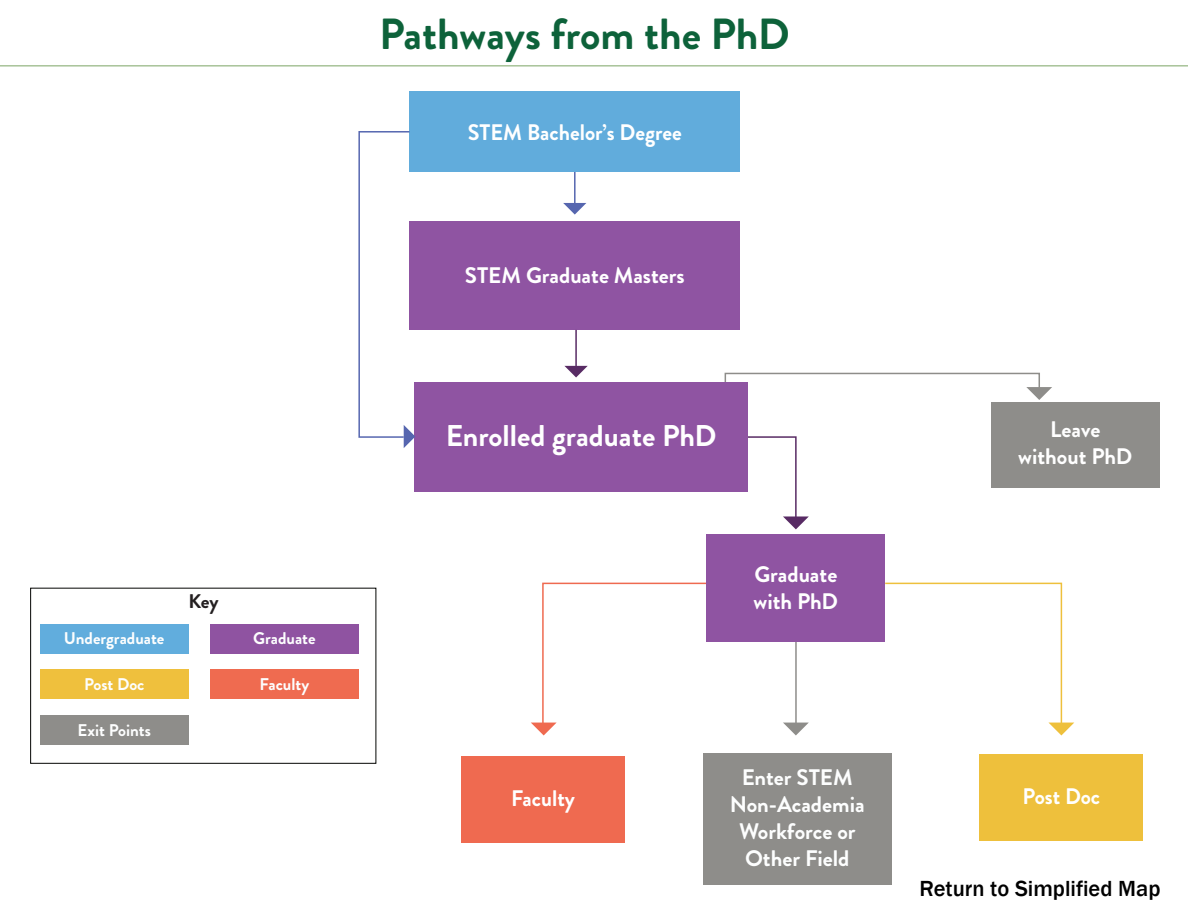
<style>
.page{position:relative;width:1188px;height:918px;background:#fff}
.page>*{position:absolute;margin:0;border:0;box-sizing:border-box;transform-origin:0 0}
.t1{font:700 43.5px "Brandon Grotesque";color:#0d623a}
.t2{font:700 30px "Brandon Grotesque";color:#fff}
.t3{font:700 22.5px/27px "Brandon Grotesque";color:#fff}
.t4{font:700 22.5px/27px "Brandon Grotesque";color:#fdfefe;text-align:center}
.t5{font:500 22.5px "Franklin Gothic";color:#000}
.t6{font:700 19.8px "Brandon Grotesque";color:#231f20}
.t7{font:700 16.95px "Brandon Grotesque";color:#fdfefe}
</style>
<div class="page">
<div style="left:415px;top:382px;width:333px;height:109px;background:#8f54a2"></div>
<div style="left:707px;top:534px;width:178px;height:108px;background:#8f54a2"></div>
<div style="left:991px;top:402px;width:169px;height:85px;background:#8e8d8a"></div>
<div style="left:461px;top:756px;width:164px;height:86px;background:#ef6a50"></div>
<div style="left:980px;top:755px;width:163px;height:86px;background:#eec03c"></div>
<svg style="left:724px;top:372px;width:328px;height:157px"></svg>
<svg style="left:783px;top:642px;width:26px;height:93px"></svg>
<svg style="left:531px;top:582px;width:176px;height:153px"></svg>
<svg style="left:885px;top:582px;width:189px;height:153px"></svg>
<div style="left:703px;top:753px;width:189px;height:132px;background:#8e8d8a"></div>
<hr style="left:574px;top:167px;width:2px;height:44px;background:#5666af">
<div style="left:410px;top:222px;width:330px;height:108px;background:#8f54a2"></div>
<div style="left:410px;top:91px;width:330px;height:81px;background:#61acdc"></div>
<svg style="left:563px;top:203px;width:23px;height:12px"></svg>
<hr style="left:575px;top:330px;width:2px;height:44px;background:#582b64">
<svg style="left:564px;top:366px;width:24px;height:11px"></svg>
<hr style="left:0;top:65px;width:1188px;height:2px;background:#a7c398">
<div style="left:40px;top:624px;width:148px;height:29px;background:#61addd"></div>
<div style="left:210px;top:624px;width:148px;height:29px;background:#8f53a1"></div>
<div style="left:40px;top:670px;width:148px;height:29px;background:#efc03d"></div>
<div style="left:40px;top:715px;width:148px;height:30px;background:#8e8d8a"></div>
<div style="left:210px;top:670px;width:148px;height:29px;background:#ef6b50"></div>
<div style="left:30px;top:588px;width:346px;height:176px;border:1px solid #040503"></div>
<svg style="left:358px;top:130px;width:57px;height:318px"></svg>
<p class="t6" style="left:188px;top:587px;width:32px">Key</p>
<p class="t7" style="left:64px;top:626px;width:102px">Undergraduate</p>
<p class="t7" style="left:253px;top:626px;width:64px">Graduate</p>
<p class="t7" style="left:84px;top:672px;width:62px">Post Doc</p>
<p class="t7" style="left:78px;top:718px;width:75px">Exit Points</p>
<p class="t7" style="left:260px;top:672px;width:51px">Faculty</p>
<h1 class="t1" style="left:379px;top:4px;width:412px">Pathways from the PhD</h1>
<p class="t3" style="left:468px;top:119px;width:215px">STEM Bachelor’s Degree</p>
<p class="t3" style="left:465px;top:262px;width:221px">STEM Graduate Masters</p>
<h2 class="t2" style="left:446px;top:415px;width:272px">Enrolled graduate PhD</h2>
<p class="t3" style="left:754px;top:561px;width:86px">Graduate with PhD</p>
<p class="t3" style="left:1018px;top:417px;width:116px;text-align:center">Leave without PhD</p>
<p class="t4" style="left:730px;top:764px;width:136px">Enter STEM<br>Non-Academia<br>Workforce or<br>Other Field</p>
<p class="t3" style="left:511px;top:785px;width:65px">Faculty</p>
<p class="t3" style="left:1023px;top:783px;width:79px">Post Doc</p>
<p class="t5" style="left:919px;top:874px;width:243px">Return to Simplified Map</p>
</div>
